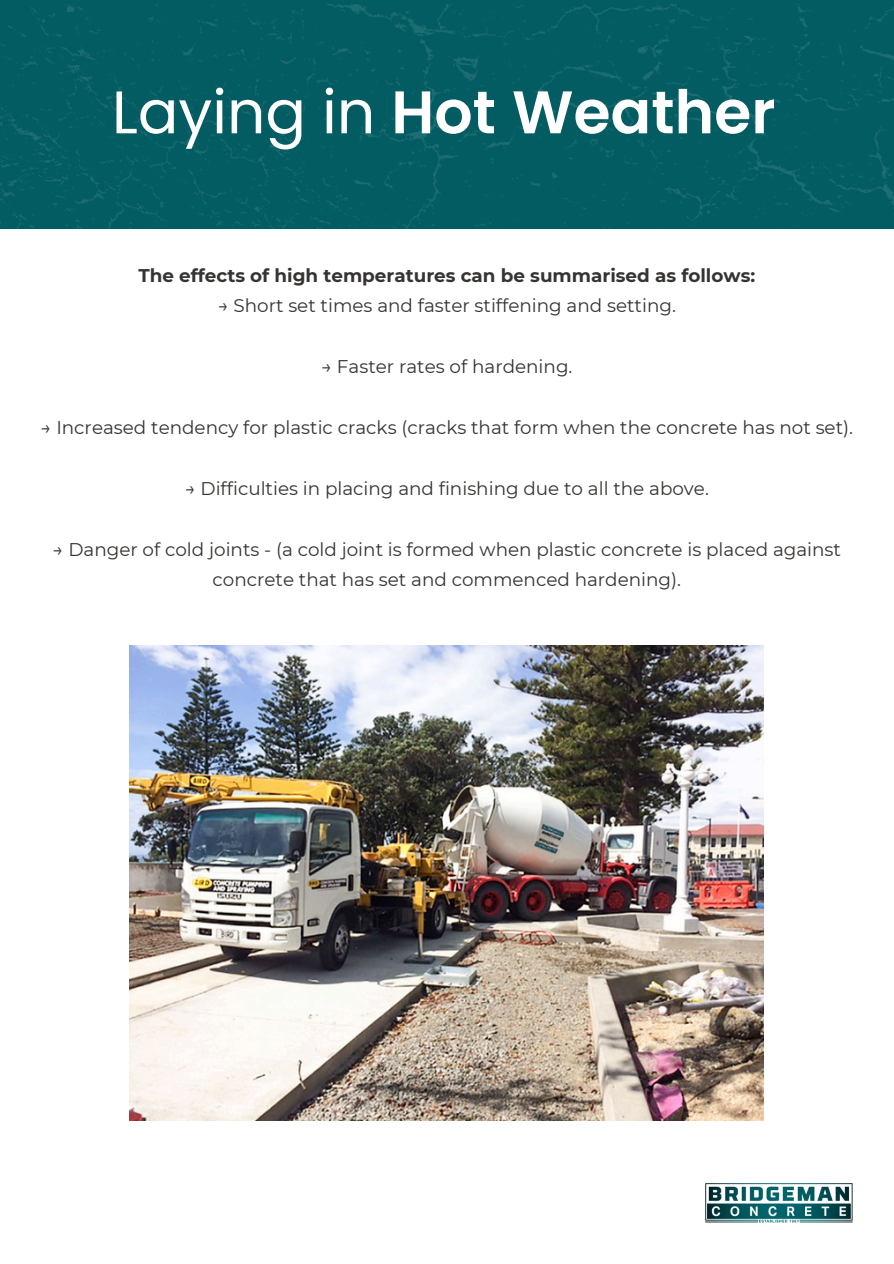
<style>
.page{position:relative;width:894px;height:1264px;background:#fff}
.page>*{position:absolute;margin:0;border:0;box-sizing:border-box;transform-origin:0 0}
.t1{font:600 60px "Poppins";color:#fff}
.t2{font:18.3px/30.3px "Montserrat";color:#373330;text-align:center}
.t3{font:700 18.3px "Montserrat";color:#373330}
.s1{font-weight:400}
</style>
<div class="page">
<div style="left:0;top:4px;width:893px;height:225px;background:#035c62"></div>
<img style="left:705px;top:1183px;width:147px;height:39px">
<img style="left:130px;top:645px;width:633px;height:475px">
<p class="t1" style="left:112px;top:70px;width:665px"><span class="s1">Laying in</span> Hot Weather</p>
<p class="t3" style="left:138px;top:264px;width:618px">The effects of high temperatures can be summarised as follows:</p>
<p class="t2" style="left:218px;top:291px;width:459px">→ Short set times and faster stiffening and setting.</p>
<p class="t2" style="left:321px;top:351px;width:253px">→ Faster rates of hardening.</p>
<p class="t2" style="left:41px;top:412px;width:813px">→ Increased tendency for plastic cracks (cracks that form when the concrete has not set).</p>
<p class="t2" style="left:185px;top:473px;width:525px">→ Difficulties in placing and finishing due to all the above.</p>
<p class="t2" style="left:53px;top:534px;width:789px">→ Danger of cold joints - (a cold joint is formed when plastic concrete is placed against concrete that has set and commenced hardening).</p>
</div>
